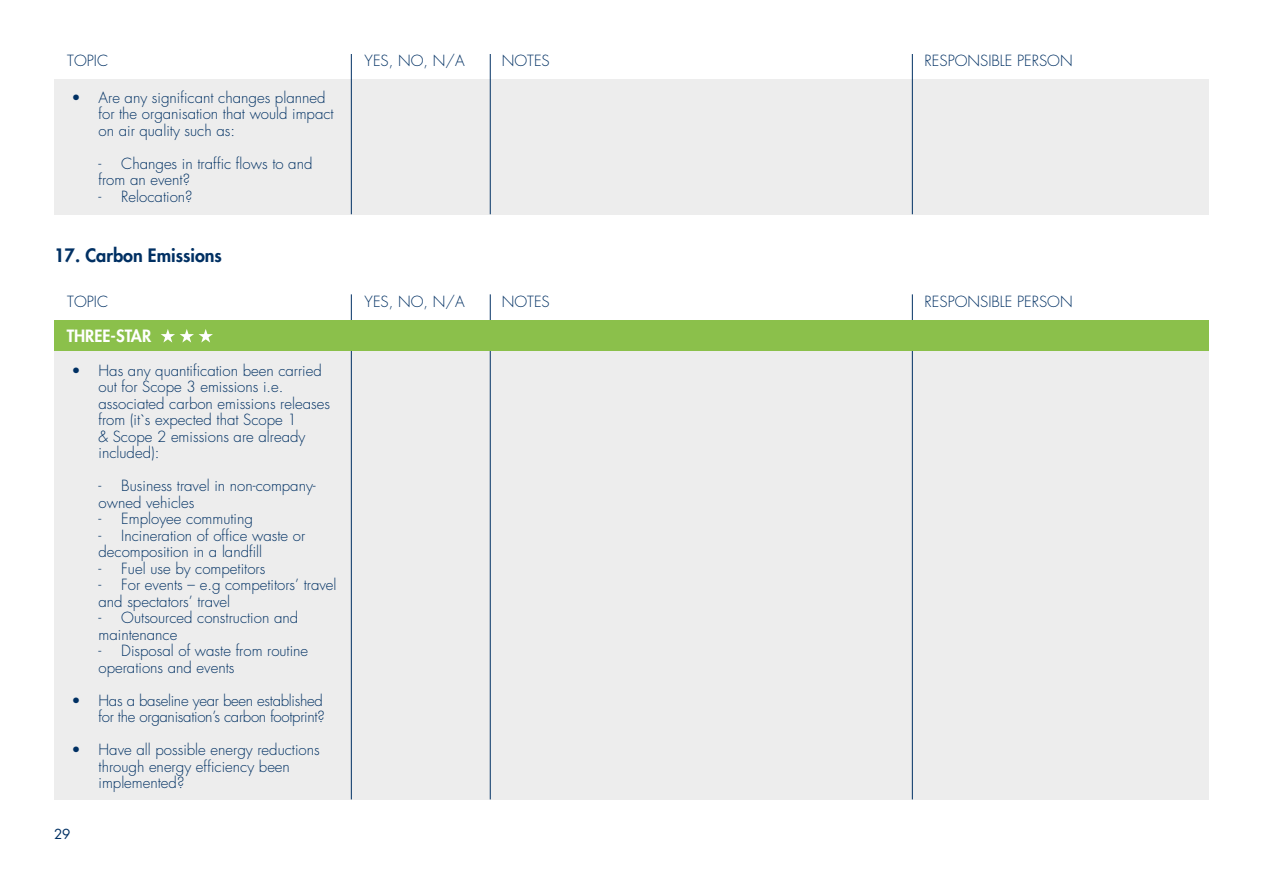
<style>
.page{position:relative;width:1263px;height:893px;background:#fff}
.page>*{position:absolute;margin:0;border:0;box-sizing:border-box;transform-origin:0 0}
.t1{font:800 18px "Futura Std";color:#003063}
.t2{font:800 16.5px "Futura Std";color:#fff}
.t3{font:300 15px/16.5px "Futura Std";color:#003063}
.t4{font:300 15px/16.5px "Futura Std";letter-spacing:-.02em;color:#003063;text-align:right}
.t5{font:13.5px "Futura Std";color:#003063}
</style>
<div class="page">
<div style="left:54px;top:79px;width:1155px;height:135px;background:#ededed"></div>
<div style="left:54px;top:320px;width:1155px;height:479px;background:#ededed"></div>
<hr style="left:351px;top:54px;width:1px;height:160px;background:#003063">
<hr style="left:490px;top:54px;width:1px;height:160px;background:#003063">
<hr style="left:912px;top:54px;width:1px;height:160px;background:#003063">
<hr style="left:351px;top:294px;width:1px;height:505px;background:#003063">
<hr style="left:490px;top:294px;width:1px;height:505px;background:#003063">
<hr style="left:912px;top:294px;width:1px;height:505px;background:#003063">
<div style="left:54px;top:320px;width:1155px;height:31px;background:#8bc04b"></div>
<svg style="left:161px;top:329px;width:52px;height:13px"></svg>
<p class="t3" style="left:67px;top:53px;width:42px">TOPIC</p>
<p class="t3" style="left:365px;top:53px;width:102px">YES, NO, N/A</p>
<p class="t3" style="left:502px;top:53px;width:49px">NOTES</p>
<p class="t3" style="left:924px;top:53px;width:150px">RESPONSIBLE PERSON</p>
<p class="t3" style="left:99px;top:89px;width:237px;text-indent:-27px">• Are any significant changes planned for the organisation that would impact on air quality such as:</p>
<p class="t3" style="left:99px;top:155px;width:215px">- Changes in traffic flows to and from an event?</p>
<p class="t3" style="left:99px;top:188px;width:96px">- Relocation?</p>
<p class="t1" style="left:54px;top:244px;width:169px">17. Carbon Emissions</p>
<p class="t3" style="left:67px;top:293px;width:42px">TOPIC</p>
<p class="t3" style="left:365px;top:293px;width:102px">YES, NO, N/A</p>
<p class="t3" style="left:502px;top:293px;width:49px">NOTES</p>
<p class="t3" style="left:924px;top:293px;width:150px">RESPONSIBLE PERSON</p>
<p class="t2" style="left:67px;top:326px;width:86px">THREE-STAR</p>
<p class="t3" style="left:99px;top:363px;width:233px;text-indent:-27px">• Has any quantification been carried out for Scope 3 emissions i.e. associated carbon emissions releases from (it`s expected that Scope 1<br>&amp; Scope 2 emissions are already included):</p>
<p class="t3" style="left:99px;top:478px;width:219px">- Business travel in non-company&shy;owned vehicles</p>
<p class="t3" style="left:99px;top:511px;width:156px">- Employee commuting</p>
<p class="t3" style="left:99px;top:528px;width:208px">- Incineration of office waste or decomposition in a landfill</p>
<p class="t3" style="left:99px;top:561px;width:168px">- Fuel use by competitors</p>
<p class="t3" style="left:99px;top:577px;width:240px">- For events – e.g competitors’ travel and spectators’ travel</p>
<p class="t3" style="left:99px;top:610px;width:201px">- Outsourced construction and maintenance</p>
<p class="t3" style="left:99px;top:643px;width:211px">- Disposal of waste from routine operations and events</p>
<p class="t4" style="left:72px;top:693px;width:255px">• Has a baseline year been established for the organisation’s carbon footprint?</p>
<p class="t3" style="left:99px;top:742px;width:223px;text-indent:-27px">• Have all possible energy reductions through energy efficiency been implemented?</p>
<p class="t5" style="left:54px;top:825px;width:18px">29</p>
</div>
